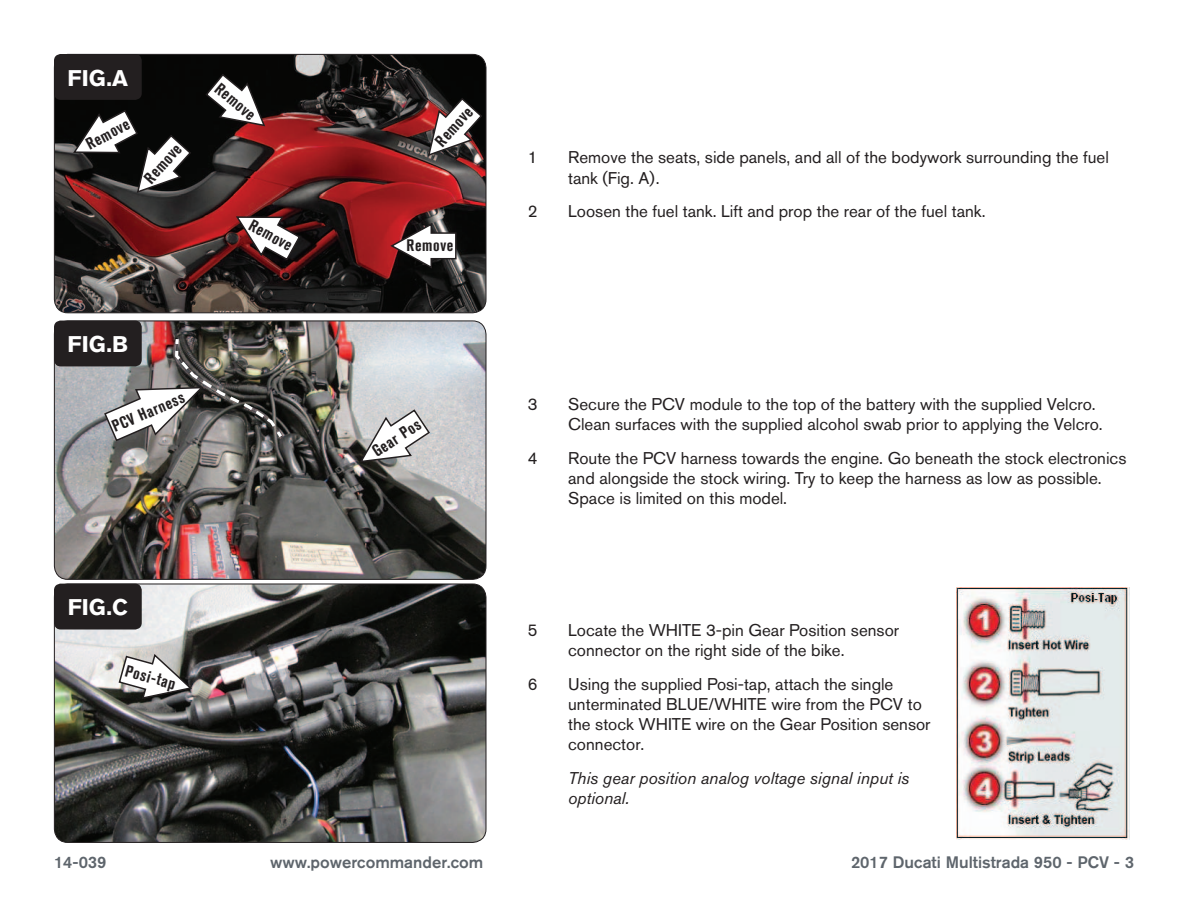
<style>
.page{position:relative;width:1188px;height:918px;background:#fff}
.page>*{position:absolute;margin:0;border:0;box-sizing:border-box;transform-origin:0 0}
.t1{font:700 22.5px "Akzidenz Grotesk BQ";color:#fff}
.Bodycopy{font:16.8px/20.2px "Akzidenz Grotesk BQ";color:#231f20}
.Bodycopy-2{font:italic 16.8px/20.2px "Akzidenz Grotesk BQ";color:#231f20}
.Callouts{font:700 condensed 16.5px "Akzidenz Grotesk BQ";letter-spacing:.04em;color:#231f20}
.t2{font:500 16.5px "Akzidenz Grotesk BQ";color:#5e656c}
</style>
<div class="page">
<img style="left:54px;top:584px;width:432px;height:258px">
<div style="left:54px;top:584px;width:432px;height:259px;border:1px solid #231f20;border-radius:14px"></div>
<img style="left:54px;top:321px;width:432px;height:258px">
<div style="left:54px;top:321px;width:432px;height:259px;border:1px solid #231f20;border-radius:14px"></div>
<img style="left:54px;top:54px;width:432px;height:259px">
<div style="left:54px;top:54px;width:432px;height:259px;border:1px solid #231f20;border-radius:14px"></div>
<div style="left:54px;top:54px;width:88px;height:46px;background:#231f20;border-radius:7px"></div>
<div style="left:54px;top:584px;width:88px;height:45px;background:#231f20;border-radius:7px"></div>
<div style="left:54px;top:321px;width:88px;height:45px;background:#231f20;border-radius:7px"></div>
<svg style="left:389px;top:222px;width:68px;height:48px"></svg>
<img style="left:956px;top:588px;width:174px;height:252px">
<svg style="left:427px;top:97px;width:56px;height:60px"></svg>
<svg style="left:234px;top:215px;width:67px;height:46px"></svg>
<svg style="left:72px;top:109px;width:120px;height:85px"></svg>
<svg style="left:204px;top:73px;width:62px;height:54px"></svg>
<img style="left:103px;top:336px;width:182px;height:106px">
<svg style="left:358px;top:408px;width:73px;height:55px"></svg>
<svg style="left:118px;top:653px;width:76px;height:47px"></svg>
<p class="t1" style="left:68px;top:65px;width:62px">FIG.A</p>
<p class="Callouts" style="left:83px;top:137px;width:48px;rotate:-28deg">Remove</p>
<p class="Callouts" style="left:140px;top:174px;width:48px;rotate:-48deg">Remove</p>
<p class="Callouts" style="left:224px;top:79px;width:48px;rotate:40deg">Remove</p>
<p class="Callouts" style="left:255px;top:216px;width:48px;rotate:29deg">Remove</p>
<p class="t1" style="left:68px;top:331px;width:62px">FIG.B</p>
<p class="Callouts" style="left:109px;top:418px;width:79px;rotate:-23deg">PCV Harness</p>
<p class="t1" style="left:68px;top:594px;width:62px">FIG.C</p>
<p class="Callouts" style="left:128px;top:661px;width:53px;rotate:15deg">Posi-tap</p>
<p class="Callouts" style="left:431px;top:138px;width:48px;rotate:-48deg">Remove</p>
<p class="Callouts" style="left:406px;top:236px;width:48px">Remove</p>
<p class="Bodycopy" style="left:528px;top:147px;width:11px">1</p>
<p class="Bodycopy" style="left:568px;top:147px;width:542px">Remove the seats, side panels, and all of the bodywork surrounding the fuel tank (Fig. A).</p>
<p class="Bodycopy" style="left:528px;top:201px;width:11px">2</p>
<p class="Bodycopy" style="left:568px;top:201px;width:419px">Loosen the fuel tank. Lift and prop the rear of the fuel tank.</p>
<p class="Callouts" style="left:369px;top:445px;width:56px;rotate:-34deg">Gear Pos</p>
<p class="Bodycopy" style="left:528px;top:394px;width:11px">3</p>
<p class="Bodycopy" style="left:568px;top:394px;width:536px">Secure the PCV module to the top of the battery with the supplied Velcro.<br>Clean surfaces with the supplied alcohol swab prior to applying the Velcro.</p>
<p class="Bodycopy" style="left:528px;top:448px;width:11px">4</p>
<p class="Bodycopy" style="left:568px;top:448px;width:560px">Route the PCV harness towards the engine. Go beneath the stock electronics and alongside the stock wiring. Try to keep the harness as low as possible.<br>Space is limited on this model.</p>
<p class="Bodycopy" style="left:528px;top:620px;width:11px">5</p>
<p class="Bodycopy" style="left:568px;top:620px;width:332px">Locate the WHITE 3-pin Gear Position sensor connector on the right side of the bike.</p>
<p class="Bodycopy" style="left:528px;top:674px;width:11px">6</p>
<p class="Bodycopy" style="left:568px;top:674px;width:364px">Using the supplied Posi-tap, attach the single unterminated BLUE/WHITE wire from the PCV to the stock WHITE wire on the Gear Position sensor connector.</p>
<p class="Bodycopy-2" style="left:568px;top:768px;width:343px">This gear position analog voltage signal input is optional.</p>
<p class="t2" style="left:54px;top:852px;width:54px">14-039</p>
<p class="t2" style="left:270px;top:852px;width:215px">www.powercommander.com</p>
<p class="t2" style="left:851px;top:852px;width:284px">2017 Ducati Multistrada 950 - PCV - 3</p>
</div>
